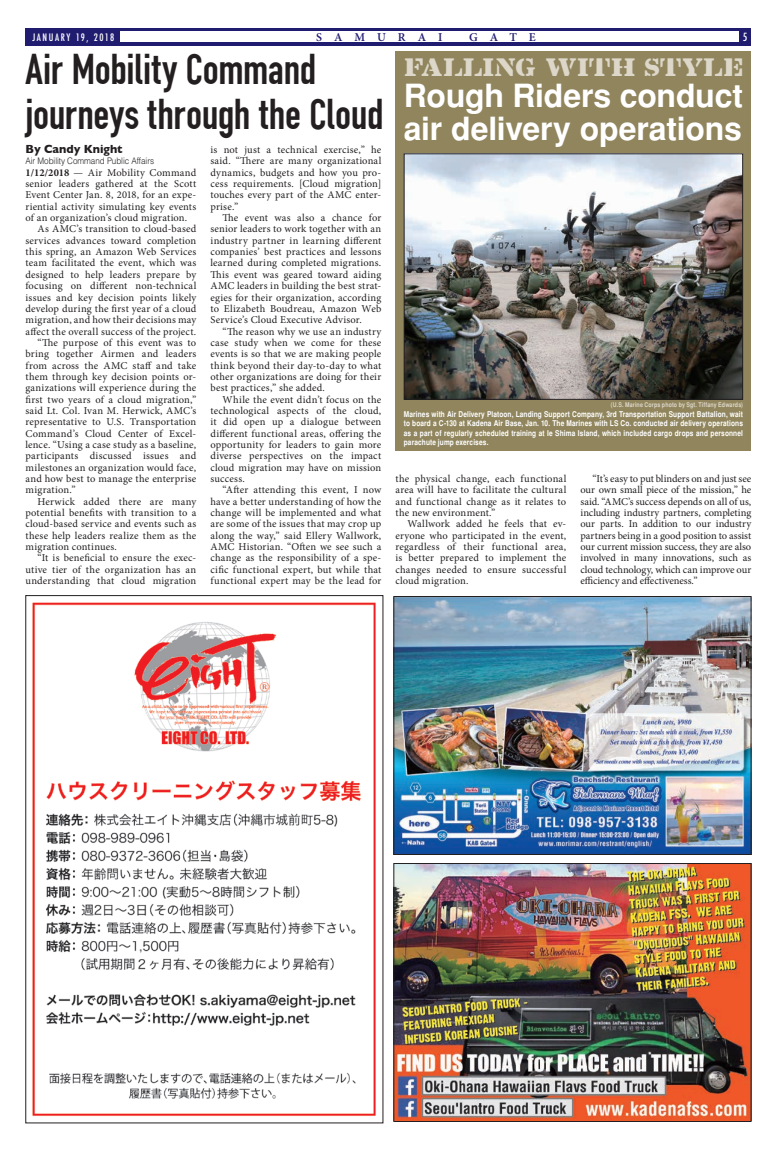
<style>
.page{position:relative;width:774px;height:1151px;background:#fff}
.page>*{position:absolute;margin:0;border:0;box-sizing:border-box;transform-origin:0 0}
.t1{font:45px/45px "Roadgeek 2005 Engschrift";letter-spacing:-.01em;color:#231f20}
.t2{font:700 32px/33px "Helvetica";letter-spacing:-.005em;color:#fff}
.t3{font:23px "Lintsec";letter-spacing:-.01em;color:#ddd7c9}
.t4{font:700 12px "Gill Sans";color:#231f20;scale:.95 1}
.t5{font:600 12px "Minion Pro";letter-spacing:1em;color:#201c70}
.t6{font:500 condensed 11px "Futura";color:#fff}
.t7{font:10.5px/11.3px "Minion Pro";letter-spacing:.015em;color:#231f20;text-align:justify}
.t8{font:500 condensed 10px "Futura";letter-spacing:.16em;color:#fff}
.t9{font:300 9px "Helvetica";letter-spacing:-.005em;color:#231f20;scale:.9 1}
.t10{font:700 condensed 8px/9.5px "Helvetica";letter-spacing:.015em;color:#fff;text-align:justify}
.t11{font:700 condensed 6.5px "Helvetica";letter-spacing:.02em;color:#ddd7c9}
.s1{font-weight:700}
</style>
<div class="page">
<div style="left:26px;top:28px;width:725px;height:17px;background:#201c70"></div>
<div style="left:120px;top:32px;width:618px;height:10px;background:#fff"></div>
<img style="left:32px;top:602px;width:344px;height:514px">
<div style="left:395px;top:51px;width:356px;height:399px;background:#90855d"></div>
<img style="left:406px;top:155px;width:335px;height:243px">
<div style="left:404px;top:153px;width:339px;height:247px;border:1px solid #231f20"></div>
<img style="left:396px;top:598px;width:353px;height:255px">
<div style="left:394px;top:596px;width:357px;height:259px;border:1px solid #231f20"></div>
<img style="left:396px;top:865px;width:353px;height:255px">
<div style="left:394px;top:863px;width:357px;height:259px;border:1px solid #231f20"></div>
<p class="t8" style="left:32px;top:31px;width:83px">JANUARY 19, 2018</p>
<p class="t5" style="left:316px;top:30px;width:128px">SAMURAI</p>
<p class="t5" style="left:469px;top:30px;width:68px">GATE</p>
<p class="t6" style="left:743px;top:30px;width:6px">5</p>
<p class="t1" style="left:26px;top:46px;width:360px">Air Mobility Command journeys through the Cloud</p>
<p class="t3" style="left:404px;top:57px;width:341px">FALLING WITH STYLE</p>
<p class="t2" style="left:404px;top:79px;width:341px">Rough Riders conduct air delivery operations</p>
<p class="t4" style="left:26px;top:140px;width:104px">By Candy Knight</p>
<p class="t9" style="left:26px;top:156px;width:144px">Air Mobility Command Public Affairs</p>
<p class="t7" style="left:26px;top:167px;width:172px"><span class="s1">1/12/2018</span> — Air Mobility Command senior leaders gathered at the Scott Event Center Jan. 8, 2018, for an expe&shy;riential activity simulating key events of an organization’s cloud migration.</p>
<p class="t7" style="left:26px;top:223px;width:172px;text-indent:12px">As AMC’s transition to cloud-based services advances toward completion this spring, an Amazon Web Services team facilitated the event, which was designed to help leaders prepare by focusing on different non-technical issues and key decision points likely develop during the first year of a cloud migration, and how their decisions may affect the overall success of the project.</p>
<p class="t7" style="left:26px;top:337px;width:172px;text-indent:12px">“The purpose of this event was to bring together Airmen and leaders from across the AMC staff and take them through key decision points or&shy;ganizations will experience during the first two years of a cloud migration,” said Lt. Col. Ivan M. Herwick, AMC’s representative to U.S. Transportation Command’s Cloud Center of Excel&shy;lence. “Using a case study as a baseline, participants discussed issues and milestones an organization would face, and how best to manage the enterprise migration.”</p>
<p class="t7" style="left:26px;top:496px;width:172px;text-indent:12px">Herwick added there are many potential benefits with transition to a cloud-based service and events such as these help leaders realize them as the migration continues.</p>
<p class="t7" style="left:26px;top:552px;width:172px;text-indent:12px">“It is beneficial to ensure the exec&shy;utive tier of the organization has an understanding that cloud migration</p>
<p class="t7" style="left:210px;top:144px;width:172px">is not just a technical exercise,” he said. “There are many organizational dynamics, budgets and how you pro&shy;cess requirements. [Cloud migration] touches every part of the AMC enter&shy;prise.”</p>
<p class="t7" style="left:210px;top:212px;width:172px;text-indent:12px">The event was also a chance for senior leaders to work together with an industry partner in learning different companies’ best practices and lessons learned during completed migrations.<br>This event was geared toward aiding AMC leaders in building the best strat&shy;egies for their organization, according to Elizabeth Boudreau, Amazon Web Service’s Cloud Executive Advisor.</p>
<p class="t7" style="left:210px;top:326px;width:172px;text-indent:12px">“The reason why we use an industry case study when we come for these events is so that we are making people think beyond their day-to-day to what other organizations are doing for their best practices,” she added.</p>
<p class="t7" style="left:210px;top:394px;width:172px;text-indent:12px">While the event didn’t focus on the technological aspects of the cloud, it did open up a dialogue between different functional areas, offering the opportunity for leaders to gain more diverse perspectives on the impact cloud migration may have on mission success.</p>
<p class="t7" style="left:210px;top:484px;width:172px;text-indent:12px">“After attending this event, I now have a better understanding of how the change will be implemented and what are some of the issues that may crop up along the way,” said Ellery Wallwork, AMC Historian. “Often we see such a change as the responsibility of a spe&shy;cific functional expert, but while that functional expert may be the lead for</p>
<p class="t7" style="left:395px;top:473px;width:172px">the physical change, each functional area will have to facilitate the cultural and functional change as it relates to the new environment.”</p>
<p class="t11" style="left:611px;top:401px;width:134px">(U.S. Marine Corps photo by Sgt. Tiffany Edwards)</p>
<p class="t10" style="left:404px;top:409px;width:341px">Marines with Air Delivery Platoon, Landing Support Company, 3rd Transportation Support Battalion, wait to board a C-130 at Kadena Air Base, Jan. 10. The Marines with LS Co. conducted air delivery operations as a part of regularly scheduled training at Ie Shima Island, which included cargo drops and personnel parachute jump exercises.</p>
<p class="t7" style="left:580px;top:473px;width:172px;text-indent:12px">“It’s easy to put blinders on and just see our own small piece of the mission,” he said. “AMC’s success depends on all of us, including industry partners, completing our parts. In addition to our industry partners being in a good position to assist our current mission success, they are also involved in many innovations, such as cloud technology, which can improve our efficiency and effectiveness.”</p>
<p class="t7" style="left:395px;top:518px;width:172px;text-indent:12px">Wallwork added he feels that ev&shy;eryone who participated in the event, regardless of their functional area, is better prepared to implement the changes needed to ensure successful cloud migration.</p>
</div>
